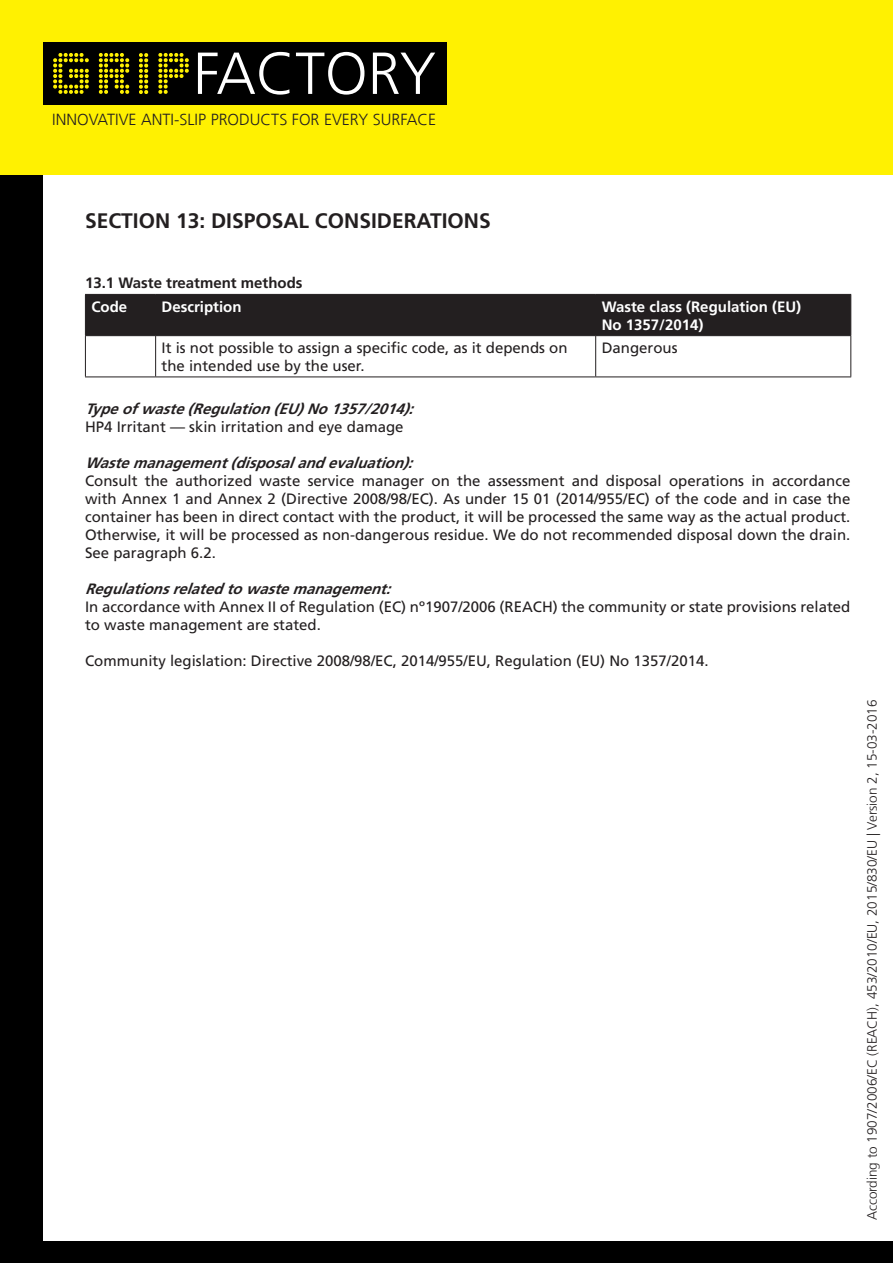
<style>
.page{position:relative;width:893px;height:1263px;background:#fff}
.page>*{position:absolute;margin:0;border:0;box-sizing:border-box;transform-origin:0 0}
.t1{font:300 59.25px "Frutiger LT Com";color:#fff}
.t2{font:700 21px "Frutiger LT Com";color:#231f20}
.t3{font:300 16.05px "Frutiger LT Com";color:#231f20}
.t4{font:15px/18px "Frutiger LT Com";color:#231f20}
.t5{font:italic 700 15px "Frutiger LT Com";color:#231f20}
.t6{font:700 15px/18px "Frutiger LT Com";color:#fff}
.t7{font:700 15px "Frutiger LT Com";color:#231f20}
.t8{font:300 13.5px "Frutiger LT Com";color:#231f20}
.s1{font-family:"CF Dots";font-weight:400;font-size:51.6px;color:#fff101}
</style>
<div class="page">
<div style="left:0;top:175px;width:43px;height:1088px;background:#000"></div>
<div style="left:0;top:0;width:893px;height:175px;background:#fff101"></div>
<div style="left:43px;top:43px;width:403px;height:63px;background:#000"></div>
<div style="left:43px;top:1242px;width:850px;height:21px;background:#000"></div>
<div style="left:86px;top:295px;width:764px;height:40px;background:#231f20"></div>
<hr style="left:85px;top:294px;width:71px;height:1px;background:#231f20">
<hr style="left:85px;top:295px;width:1px;height:40px;background:#231f20">
<hr style="left:156px;top:294px;width:440px;height:1px;background:#231f20">
<hr style="left:155px;top:295px;width:1px;height:40px;background:#231f20">
<hr style="left:596px;top:294px;width:255px;height:1px;background:#231f20">
<hr style="left:595px;top:295px;width:1px;height:40px;background:#231f20">
<hr style="left:850px;top:295px;width:1px;height:40px;background:#231f20">
<hr style="left:85px;top:335px;width:71px;height:1px;background:#231f20">
<hr style="left:85px;top:336px;width:1px;height:41px;background:#231f20">
<hr style="left:156px;top:335px;width:440px;height:1px;background:#231f20">
<hr style="left:155px;top:336px;width:1px;height:41px;background:#231f20">
<hr style="left:596px;top:335px;width:255px;height:1px;background:#231f20">
<hr style="left:595px;top:336px;width:1px;height:41px;background:#231f20">
<hr style="left:850px;top:336px;width:1px;height:41px;background:#231f20">
<hr style="left:85px;top:377px;width:71px;height:1px;background:#231f20">
<hr style="left:156px;top:377px;width:440px;height:1px;background:#231f20">
<hr style="left:596px;top:377px;width:255px;height:1px;background:#231f20">
<h1 class="t1" style="left:48px;top:39px;width:390px"><span class="s1">GRiP</span>FACTORY</h1>
<p class="t3" style="left:52px;top:110px;width:385px">INNOVATIVE ANTI-SLIP PRODUCTS FOR EVERY SURFACE</p>
<h2 class="t2" style="left:85px;top:209px;width:407px">SECTION 13: DISPOSAL CONSIDERATIONS</h2>
<p class="t7" style="left:85px;top:274px;width:219px">13.1 Waste treatment methods</p>
<p class="t6" style="left:91px;top:297px;width:37px">Code</p>
<p class="t6" style="left:162px;top:297px;width:81px">Description</p>
<p class="t6" style="left:602px;top:297px;width:201px">Waste class (Regulation (EU)<br>No 1357/2014)</p>
<p class="t4" style="left:162px;top:339px;width:407px">It is not possible to assign a specific code, as it depends on the intended use by the user.</p>
<p class="t4" style="left:602px;top:339px;width:77px">Dangerous</p>
<p class="t5" style="left:85px;top:400px;width:336px">Typeofwaste(Regulation(EU)No1357/2014):</p>
<p class="t4" style="left:85px;top:418px;width:320px">HP4 Irritant — skin irritation and eye damage</p>
<p class="t5" style="left:85px;top:454px;width:335px">Wastemanagement(disposalandevaluation):</p>
<p class="t4" style="left:85px;top:472px;width:767px;text-align:justify">Consult the authorized waste service manager on the assessment and disposal operations in accordance with Annex 1 and Annex 2 (Directive 2008/98/EC). As under 15 01 (2014/955/EC) of the code and in case the container has been in direct contact with the product, it will be processed the same way as the actual product.<br>Otherwise, it will be processed as non-dangerous residue. We do not recommended disposal down the drain.<br>See paragraph 6.2.</p>
<p class="t5" style="left:85px;top:580px;width:313px">Regulationsrelatedtowastemanagement:</p>
<p class="t4" style="left:85px;top:598px;width:767px">In accordance with Annex II of Regulation (EC) nº1907/2006 (REACH) the community or state provisions related to waste management are stated.</p>
<p class="t4" style="left:85px;top:652px;width:625px">Community legislation: Directive 2008/98/EC, 2014/955/EU, Regulation (EU) No 1357/2014.</p>
<p class="t8" style="left:864px;top:1220px;width:522px;rotate:-90deg">According to 1907/2006/EC (REACH), 453/2010/EU, 2015/830/EU | Version 2, 15-03-2016</p>
</div>
